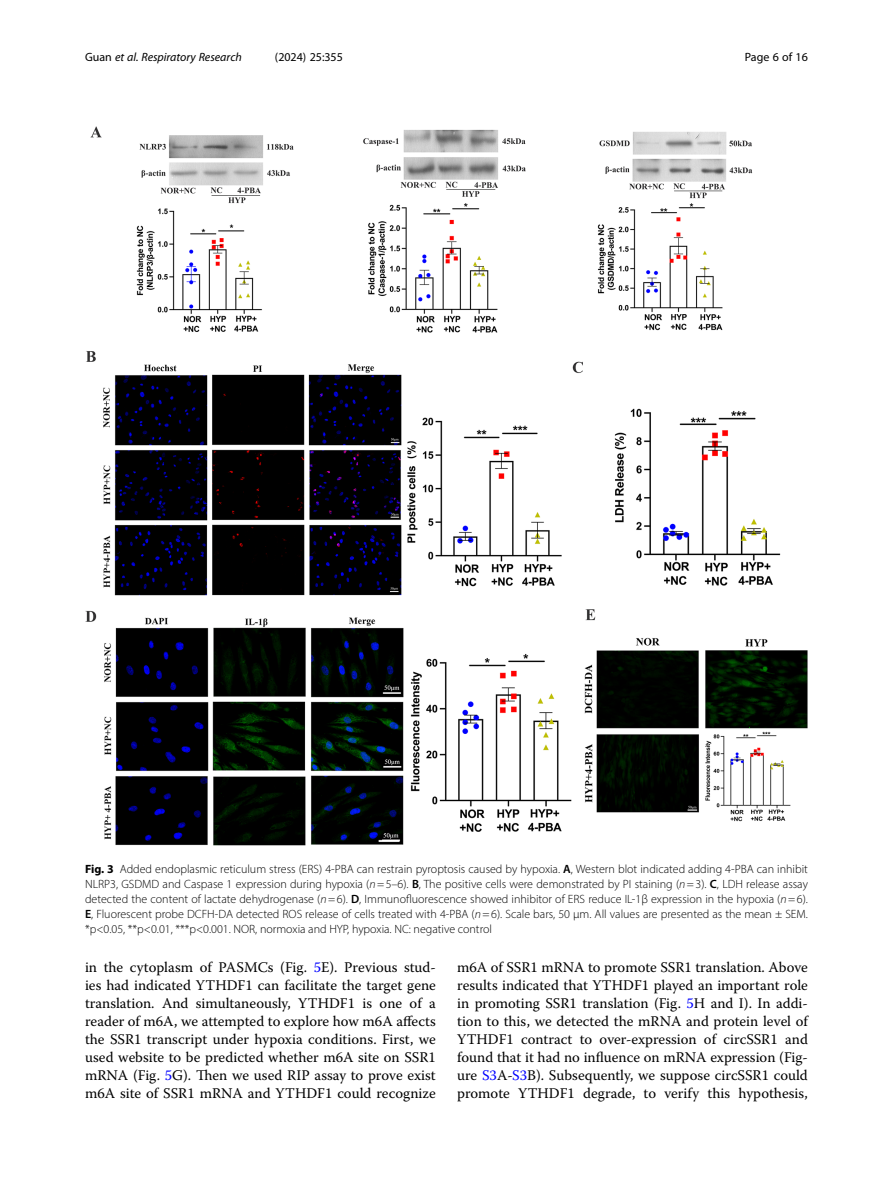
<style>
.page{position:relative;width:893px;height:1191px;background:#fff}
.page>*{position:absolute;margin:0;border:0;box-sizing:border-box;transform-origin:0 0}
.Body_Text{font:14.7px/18px "Warnock Pro";color:#000;text-align:justify}
.Figure_Caption{font:300 12px/15px "Myriad Pro";color:#000;text-align:justify}
.t1{font:italic 12px "Myriad Pro";color:#000}
.t2{font:12px "Myriad Pro";color:#000}
.s1{font-style:normal}
.s2{font-weight:700}
.s3{font-weight:600}
.s4{font-style:italic}
.s5{color:#00f}
</style>
<div class="page">
<img style="left:85px;top:126px;width:723px;height:720px">
<p class="t1" style="left:85px;top:50px;width:158px"><span class="s1">Guan</span> et al. Respiratory Research</p>
<p class="t2" style="left:275px;top:50px;width:70px">(2024) 25:355</p>
<p class="t2" style="left:745px;top:50px;width:65px">Page 6 of 16</p>
<p class="Figure_Caption" style="left:85px;top:861px;width:724px"><span class="s2">Fig. 3</span> Added endoplasmic reticulum stress (ERS) 4-PBA can restrain pyroptosis caused by hypoxia. <span class="s3">A</span>, Western blot indicated adding 4-PBA can inhibit NLRP3, GSDMD and Caspase 1 expression during hypoxia (<span class="s4">n</span>=5–6). <span class="s3">B</span>, The positive cells were demonstrated by PI staining (<span class="s4">n</span>=3). <span class="s3">C</span>, LDH release assay detected the content of lactate dehydrogenase (<span class="s4">n</span>=6). <span class="s3">D</span>, Immunofluorescence showed inhibitor of ERS reduce IL-1β expression in the hypoxia (<span class="s4">n</span>=6).<br><span class="s3">E</span>, Fluorescent probe DCFH-DA detected ROS release of cells treated with 4-PBA (<span class="s4">n</span>=6). Scale bars, 50 μm. All values are presented as the mean ± SEM. *p&lt;0.05, **p&lt;0.01, ***p&lt;0.001. NOR, normoxia and HYP, hypoxia. NC: negative control</p>
<p class="Body_Text" style="left:85px;top:958px;width:352px">in the cytoplasm of PASMCs (Fig. <span class="s5">5</span>E). Previous stud&shy;ies had indicated YTHDF1 can facilitate the target gene translation. And simultaneously, YTHDF1 is one of a reader of m6A, we attempted to explore how m6A affects the SSR1 transcript under hypoxia conditions. First, we used website to be predicted whether m6A site on SSR1 mRNA (Fig. <span class="s5">5</span>G). Then we used RIP assay to prove exist m6A site of SSR1 mRNA and YTHDF1 could recognize</p>
<p class="Body_Text" style="left:457px;top:958px;width:352px">m6A of SSR1 mRNA to promote SSR1 translation. Above results indicated that YTHDF1 played an important role in promoting SSR1 translation (Fig. <span class="s5">5</span>H and I). In addi&shy;tion to this, we detected the mRNA and protein level of YTHDF1 contract to over-expression of circSSR1 and found that it had no influence on mRNA expression (Fig&shy;ure <span class="s5">S3</span>A-<span class="s5">S3</span>B). Subsequently, we suppose circSSR1 could promote YTHDF1 degrade, to verify this hypothesis,</p>
</div>
